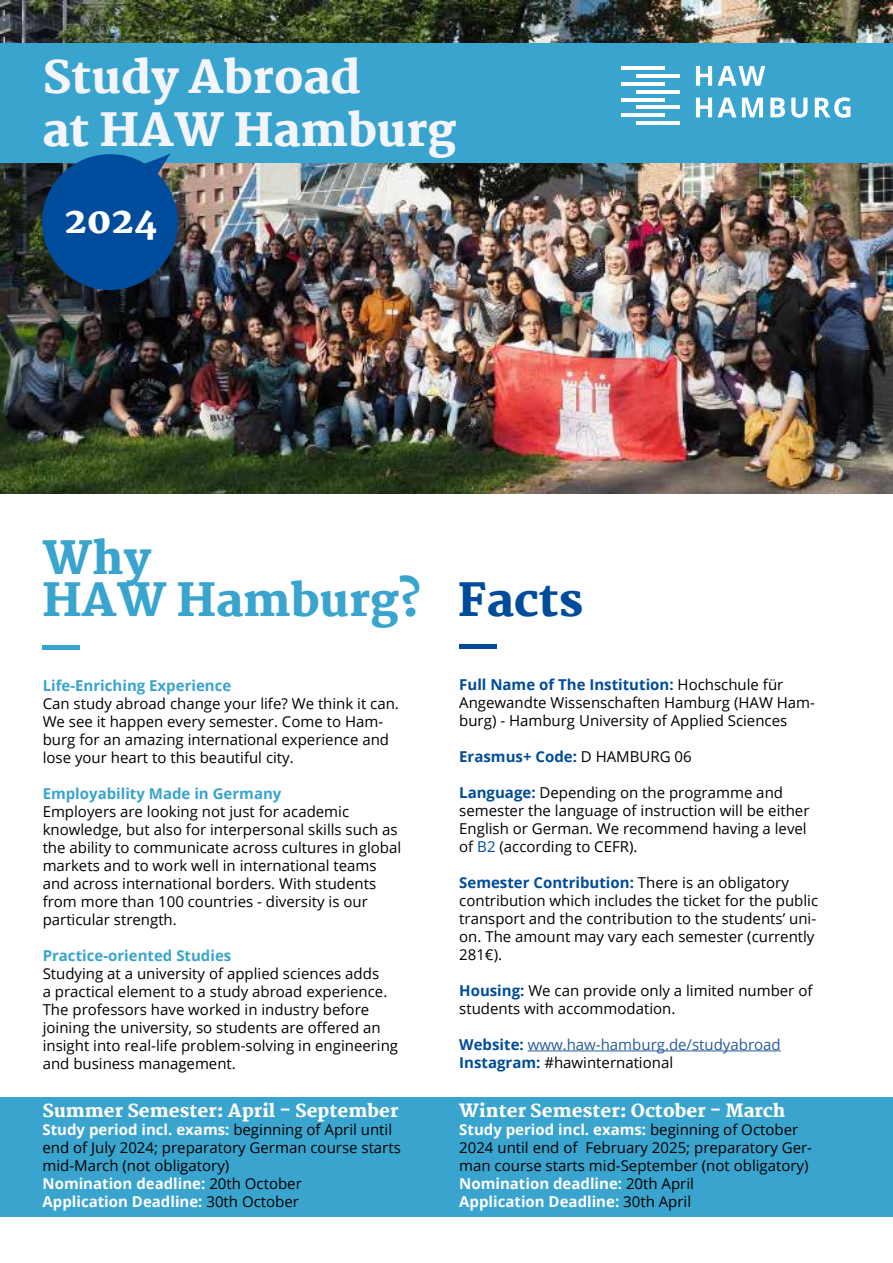
<style>
.page{position:relative;width:893px;height:1263px;background:#fff}
.page>*{position:absolute;margin:0;border:0;box-sizing:border-box;transform-origin:0 0}
.t1{font:800 45px/52.5px "Martel";color:#f4f5fb}
.t2{font:800 45px/42px "Martel";color:#39a4ce}
.t3{font:800 36px "Martel";color:#fff}
.t4{font:800 18px "Martel";color:#fff}
.t5{font:15px/18px "Open Sans";color:#000}
.t6{font:700 15px "Open Sans";color:#39a4ce}
.t7{font:15px/18px "Open Sans";color:#275b9b}
.t8{font:700 15px "Open Sans";color:#004c98}
.s1{color:#004c9c}
.s2{font-weight:700;color:#fff}
.s3{font-weight:700;color:#004c98}
.s4{font-weight:400;color:#000}
.s5{color:#004c98}
.s6{color:#000}
</style>
<div class="page">
<div style="left:0;top:1097px;width:893px;height:120px;background:#39a4ce"></div>
<img style="left:0;top:0;width:893px;height:493px">
<div style="left:43px;top:645px;width:37px;height:5px;background:#39a4ce"></div>
<hr style="left:459px;top:644px;width:38px;height:4px;background:#004c98">
<div style="left:0;top:43px;width:893px;height:119px;background:#39a4ce"></div>
<hr style="left:621px;top:66px;width:43px;height:4px;background:#fff">
<hr style="left:621px;top:82px;width:43px;height:4px;background:#fff">
<hr style="left:621px;top:98px;width:43px;height:4px;background:#fff">
<hr style="left:621px;top:113px;width:43px;height:4px;background:#fff">
<hr style="left:637px;top:74px;width:43px;height:4px;background:#fff">
<hr style="left:637px;top:90px;width:43px;height:4px;background:#fff">
<hr style="left:637px;top:106px;width:43px;height:3px;background:#fff">
<hr style="left:637px;top:121px;width:43px;height:4px;background:#fff">
<svg style="left:696px;top:66px;width:69px;height:20px"></svg>
<svg style="left:696px;top:97px;width:154px;height:21px"></svg>
<hr style="left:528px;top:1050px;width:253px;height:1px;background:#275b9b">
<svg style="left:41px;top:153px;width:137px;height:138px;background:#0a4a8a"></svg>
<h1 class="t1" style="left:43px;top:51px;width:415px">Study Abroad<br>at HAW Hamburg</h1>
<h2 class="t3" style="left:65px;top:199px;width:94px">2024</h2>
<h1 class="t2" style="left:43px;top:537px;width:542px">Why<br>HAW Hamburg? <span class="s1">Facts</span></h1>
<p class="t6" style="left:43px;top:675px;width:190px">Life-Enriching Experience</p>
<p class="t5" style="left:43px;top:694px;width:358px">Can study abroad change your life? We think it can.<br>We see it happen every semester. Come to Ham&shy;burg for an amazing international experience and lose your heart to this beautiful city.</p>
<p class="t6" style="left:43px;top:783px;width:240px">Employability Made in Germany</p>
<p class="t5" style="left:43px;top:802px;width:360px">Employers are looking not just for academic knowledge, but also for interpersonal skills such as the ability to communicate across cultures in global markets and to work well in international teams and across international borders. With students from more than 100 countries - diversity is our particular strength.</p>
<p class="t6" style="left:43px;top:945px;width:190px">Practice-oriented Studies</p>
<p class="t5" style="left:43px;top:964px;width:357px">Studying at a university of applied sciences adds<br>a practical element to a study abroad experience.<br>The professors have worked in industry before joining the university, so students are offered an insight into real-life problem-solving in engineering and business management.</p>
<p class="t4" style="left:43px;top:1101px;width:358px">Summer Semester: April - September</p>
<p class="t5" style="left:43px;top:1120px;width:360px"><span class="s2">Study period incl. exams:</span> beginning of April until end of July 2024; preparatory German course starts mid-March (not obligatory)<br><span class="s2">Nomination deadline:</span> 20th October<br><span class="s2">Application Deadline:</span> 30th October</p>
<p class="t5" style="left:459px;top:675px;width:357px"><span class="s3">Full Name of The Institution:</span> Hochschule für<br>Angewandte Wissenschaften Hamburg (HAW Ham&shy;burg) - Hamburg University of Applied Sciences</p>
<p class="t8" style="left:459px;top:746px;width:234px">Erasmus+ Code: <span class="s4">D HAMBURG 06</span></p>
<p class="t5" style="left:459px;top:783px;width:352px"><span class="s3">Language:</span> Depending on the programme and semester the language of instruction will be either English or German. We recommend having a level of <span class="s5">B2</span> (according to CEFR).</p>
<p class="t5" style="left:459px;top:873px;width:360px"><span class="s3">Semester Contribution:</span> There is an obligatory contribution which includes the ticket for the public transport and the contribution to the students’ uni&shy;on. The amount may vary each semester (currently 281€).</p>
<p class="t5" style="left:459px;top:981px;width:355px"><span class="s3">Housing:</span> We can provide only a limited number of students with accommodation.</p>
<p class="t7" style="left:459px;top:1035px;width:323px"><span class="s3">Website:</span> www.haw-hamburg.de/studyabroad<br><span class="s3">Instagram:</span> <span class="s6">#hawinternational</span></p>
<p class="t4" style="left:459px;top:1101px;width:328px">Winter Semester: October - March</p>
<p class="t5" style="left:459px;top:1120px;width:354px"><span class="s2">Study period incl. exams:</span> beginning of October 2024 until end of February 2025; preparatory Ger&shy;man course starts mid-September (not obligatory)<br><span class="s2">Nomination deadline:</span> 20th April<br><span class="s2">Application Deadline:</span> 30th April</p>
</div>
